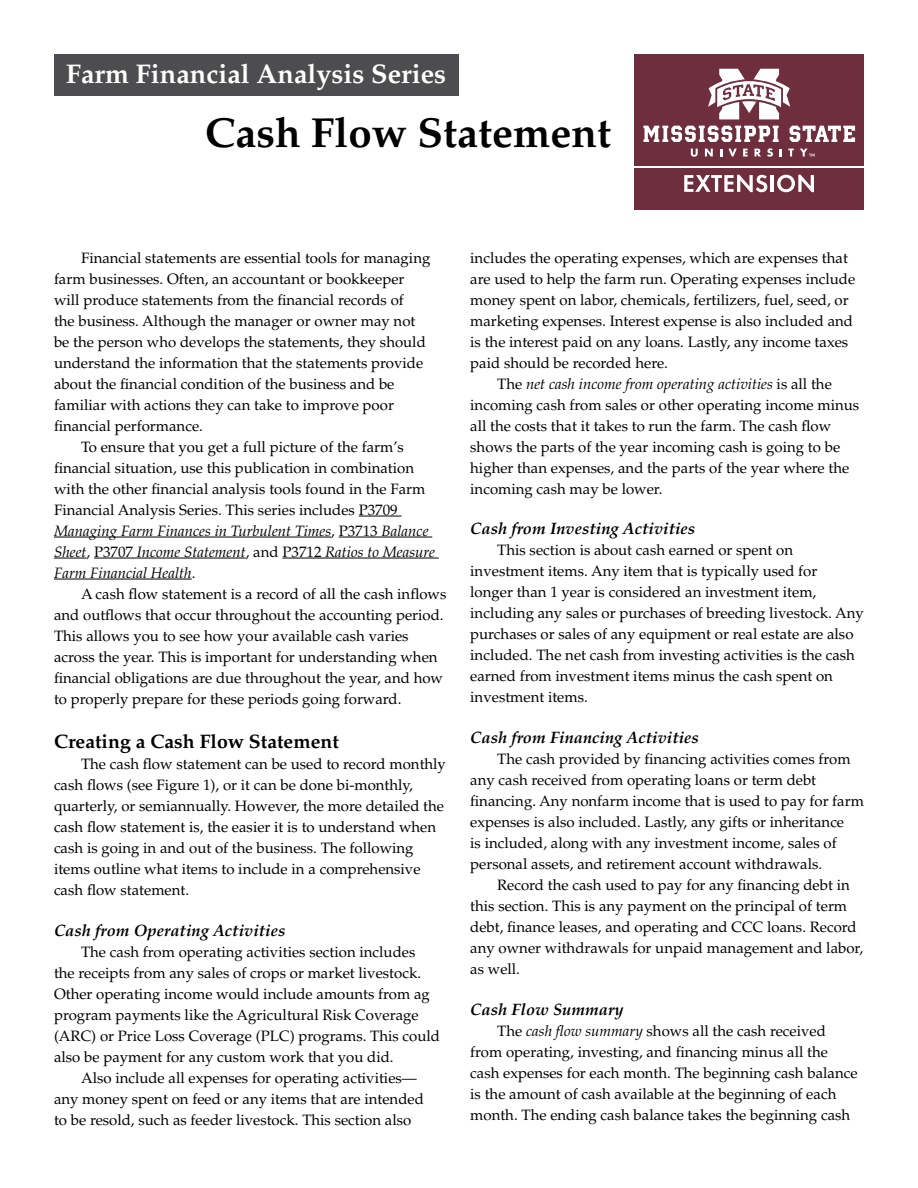
<style>
.page{position:relative;width:918px;height:1188px;background:#fff}
.page>*{position:absolute;margin:0;border:0;box-sizing:border-box;transform-origin:0 0}
.t1{font:700 42px "Palatino LT Std";color:#000}
.t2{font:700 27px "Palatino LT Std";color:#fff}
.t3{font:700 19.5px "Palatino LT Std";color:#000}
.t4{font:italic 700 16.5px "Palatino LT Std";color:#000}
.paragraph{font:15px/21px "Palatino LT Std";color:#000}
.s1{font-style:italic}
</style>
<div class="page">
<div style="left:54px;top:54px;width:405px;height:42px;background:#4d4d4f"></div>
<hr style="left:359px;top:516px;width:43px;height:1px;background:#000">
<hr style="left:54px;top:537px;width:277px;height:1px;background:#000">
<hr style="left:339px;top:537px;width:93px;height:1px;background:#000">
<hr style="left:54px;top:558px;width:33px;height:1px;background:#000">
<hr style="left:94px;top:558px;width:152px;height:1px;background:#000">
<hr style="left:282px;top:558px;width:157px;height:1px;background:#000">
<hr style="left:54px;top:579px;width:138px;height:1px;background:#000">
<div style="left:634px;top:54px;width:230px;height:156px;background:#6e2e3e"></div>
<svg style="left:708px;top:69px;width:82px;height:50px"></svg>
<svg style="left:684px;top:175px;width:83px;height:17px"></svg>
<hr style="left:771px;top:175px;width:3px;height:17px;background:#fff">
<svg style="left:777px;top:175px;width:37px;height:17px"></svg>
<hr style="left:634px;top:166px;width:230px;height:1px;background:#fff">
<svg style="left:643px;top:126px;width:136px;height:16px"></svg>
<svg style="left:790px;top:126px;width:65px;height:16px"></svg>
<svg style="left:691px;top:149px;width:7px;height:8px"></svg>
<svg style="left:705px;top:149px;width:8px;height:7px"></svg>
<svg style="left:720px;top:149px;width:2px;height:7px"></svg>
<svg style="left:728px;top:149px;width:9px;height:7px"></svg>
<svg style="left:743px;top:149px;width:5px;height:7px"></svg>
<svg style="left:755px;top:149px;width:6px;height:7px"></svg>
<svg style="left:767px;top:148px;width:6px;height:9px"></svg>
<svg style="left:780px;top:149px;width:2px;height:7px"></svg>
<svg style="left:788px;top:149px;width:6px;height:7px"></svg>
<svg style="left:800px;top:149px;width:15px;height:7px"></svg>
<h1 class="t2" style="left:66px;top:58px;width:382px">Farm Financial Analysis Series</h1>
<h1 class="t1" style="left:205px;top:108px;width:407px">Cash Flow Statement</h1>
<p class="paragraph" style="left:54px;top:247px;width:378px;text-indent:27px">Financial statements are essential tools for managing farm businesses. Often, an accountant or bookkeeper will produce statements from the financial records of<br>the business. Although the manager or owner may not be the person who develops the statements, they should understand the information that the statements provide about the financial condition of the business and be familiar with actions they can take to improve poor financial performance.</p>
<p class="paragraph" style="left:54px;top:436px;width:382px;text-indent:27px">To ensure that you get a full picture of the farm’s financial situation, use this publication in combination with the other financial analysis tools found in the Farm Financial Analysis Series. This series includes P3709<br><span class="s1">Managing Farm Finances in Turbulent Times</span>, P3713 <span class="s1">Balance Sheet</span>, P3707 <span class="s1">Income Statement</span>, and P3712 <span class="s1">Ratios to Measure Farm Financial Health</span>.</p>
<p class="paragraph" style="left:54px;top:583px;width:394px;text-indent:27px">A cash flow statement is a record of all the cash inflows and outflows that occur throughout the accounting period.<br>This allows you to see how your available cash varies across the year. This is important for understanding when financial obligations are due throughout the year, and how to properly prepare for these periods going forward.</p>
<h2 class="t3" style="left:54px;top:730px;width:286px">Creating a Cash Flow Statement</h2>
<p class="paragraph" style="left:54px;top:754px;width:394px;text-indent:27px">The cash flow statement can be used to record monthly cash flows (see Figure 1), or it can be done bi-monthly, quarterly, or semiannually. However, the more detailed the cash flow statement is, the easier it is to understand when cash is going in and out of the business. The following items outline what items to include in a comprehensive cash flow statement.</p>
<h3 class="t4" style="left:54px;top:920px;width:233px">Cash from Operating Activities</h3>
<p class="paragraph" style="left:54px;top:941px;width:388px;text-indent:27px">The cash from operating activities section includes<br>the receipts from any sales of crops or market livestock.<br>Other operating income would include amounts from ag program payments like the Agricultural Risk Coverage (ARC) or Price Loss Coverage (PLC) programs. This could also be payment for any custom work that you did.</p>
<p class="paragraph" style="left:54px;top:1067px;width:371px;text-indent:27px">Also include all expenses for operating activities— any money spent on feed or any items that are intended to be resold, such as feeder livestock. This section also</p>
<p class="paragraph" style="left:470px;top:247px;width:387px">includes the operating expenses, which are expenses that are used to help the farm run. Operating expenses include money spent on labor, chemicals, fertilizers, fuel, seed, or marketing expenses. Interest expense is also included and is the interest paid on any loans. Lastly, any income taxes paid should be recorded here.</p>
<p class="paragraph" style="left:470px;top:373px;width:391px;text-indent:27px">The <span class="s1">net cash income from operating activities</span> is all the incoming cash from sales or other operating income minus all the costs that it takes to run the farm. The cash flow shows the parts of the year incoming cash is going to be higher than expenses, and the parts of the year where the incoming cash may be lower.</p>
<h3 class="t4" style="left:470px;top:519px;width:227px">Cash from Investing Activities</h3>
<p class="paragraph" style="left:470px;top:540px;width:395px;text-indent:27px">This section is about cash earned or spent on investment items. Any item that is typically used for longer than 1 year is considered an investment item, including any sales or purchases of breeding livestock. Any purchases or sales of any equipment or real estate are also included. The net cash from investing activities is the cash earned from investment items minus the cash spent on investment items.</p>
<h3 class="t4" style="left:470px;top:728px;width:230px">Cash from Financing Activities</h3>
<p class="paragraph" style="left:470px;top:749px;width:395px;text-indent:27px">The cash provided by financing activities comes from any cash received from operating loans or term debt financing. Any nonfarm income that is used to pay for farm expenses is also included. Lastly, any gifts or inheritance<br>is included, along with any investment income, sales of personal assets, and retirement account withdrawals.</p>
<p class="paragraph" style="left:470px;top:875px;width:394px;text-indent:27px">Record the cash used to pay for any financing debt in this section. This is any payment on the principal of term debt, finance leases, and operating and CCC loans. Record any owner withdrawals for unpaid management and labor, as well.</p>
<h3 class="t4" style="left:470px;top:1000px;width:155px">Cash Flow Summary</h3>
<p class="paragraph" style="left:470px;top:1021px;width:389px;text-indent:27px">The <span class="s1">cash flow summary</span> shows all the cash received from operating, investing, and financing minus all the cash expenses for each month. The beginning cash balance is the amount of cash available at the beginning of each month. The ending cash balance takes the beginning cash</p>
</div>
